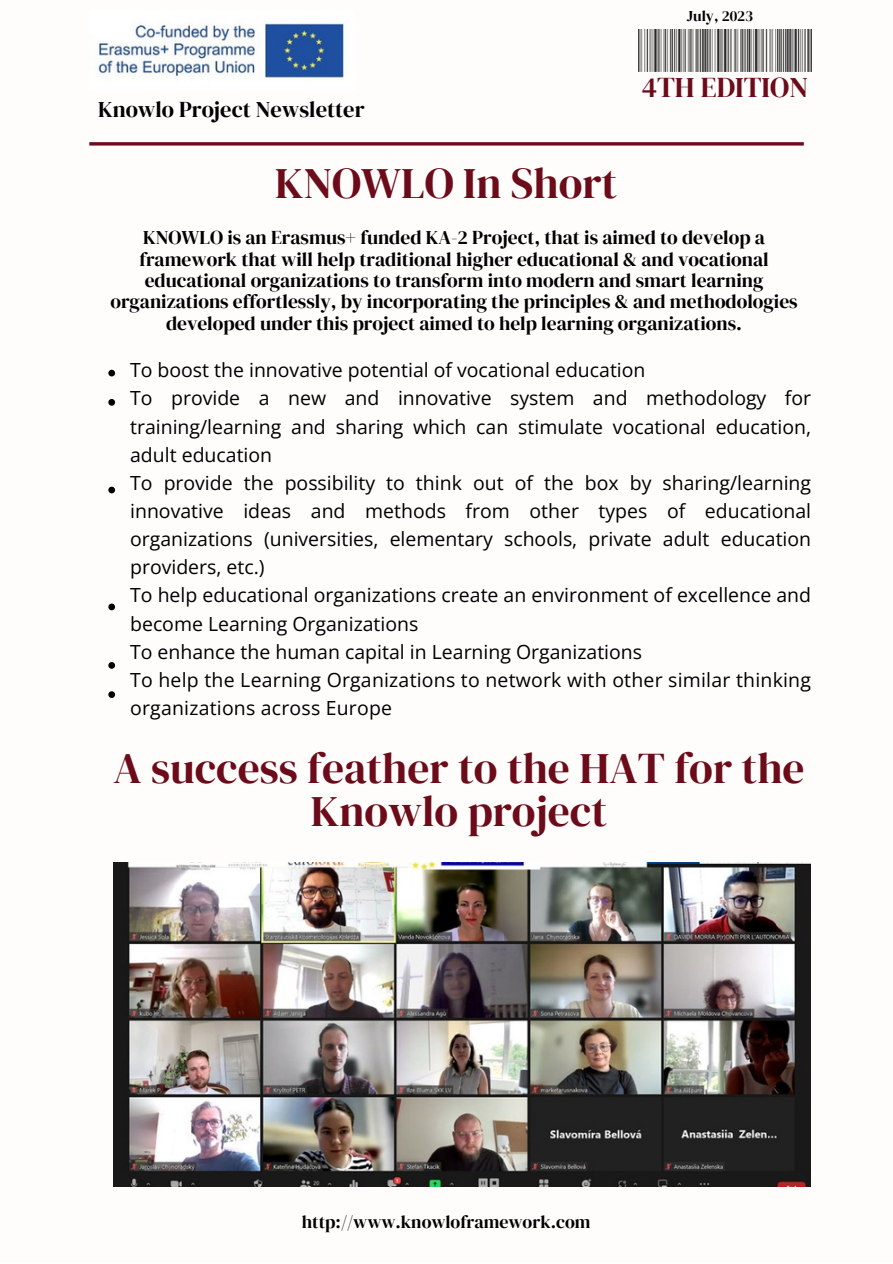
<style>
.page{position:relative;width:893px;height:1264px;background:#fff}
.page>*{position:absolute;margin:0;border:0;box-sizing:border-box;transform-origin:0 0}
.t1{font:43.5px/42.8px "DM Serif Display";color:#6c0b19;text-align:center}
.t2{font:28.5px "DM Serif Display";color:#6c0b19}
.t3{font:22.5px "DM Serif Display";color:#000}
.t4{font:19.5px/28.2px "Open Sans";color:#000;text-align:justify}
.t5{font:19.5px/21.3px "DM Serif Display";color:#000;text-align:center}
.t6{font:18px "DM Serif Display";color:#000}
.t7{font:15px "DM Serif Display";color:#000}
</style>
<div class="page">
<div style="left:0;top:0;width:892px;height:1262px;background:#fffdfb"></div>
<hr style="left:89px;top:142px;width:714px;height:3px;background:#6c0b19">
<svg style="left:108px;top:370px;width:7px;height:6px"></svg>
<svg style="left:108px;top:399px;width:7px;height:7px"></svg>
<svg style="left:108px;top:486px;width:7px;height:7px"></svg>
<svg style="left:108px;top:603px;width:7px;height:7px"></svg>
<svg style="left:108px;top:662px;width:7px;height:6px"></svg>
<svg style="left:108px;top:691px;width:7px;height:7px"></svg>
<img style="left:98px;top:23px;width:246px;height:55px">
<img style="left:638px;top:30px;width:173px;height:41px">
<img style="left:113px;top:862px;width:697px;height:324px">
<p class="t7" style="left:686px;top:6px;width:68px">July, 2023</p>
<p class="t3" style="left:98px;top:93px;width:268px">Knowlo Project Newsletter</p>
<p class="t1" style="left:275px;top:162px;width:343px">KNOWLO In Short</p>
<p class="t2" style="left:641px;top:68px;width:168px">4TH EDITION</p>
<p class="t5" style="left:110px;top:227px;width:688px">KNOWLO is an Erasmus+ funded KA-2 Project, that is aimed to develop a framework that will help traditional higher educational &amp; and vocational educational organizations to transform into modern and smart learning organizations effortlessly, by incorporating the principles &amp; and methodologies developed under this project aimed to help learning organizations.</p>
<p class="t4" style="left:130px;top:355px;width:517px">To boost the innovative potential of vocational education</p>
<p class="t4" style="left:130px;top:384px;width:682px">To provide a new and innovative system and methodology for training/learning and sharing which can stimulate vocational education, adult education</p>
<p class="t4" style="left:130px;top:468px;width:682px">To provide the possibility to think out of the box by sharing/learning innovative ideas and methods from other types of educational organizations (universities, elementary schools, private adult education providers, etc.)</p>
<p class="t4" style="left:130px;top:580px;width:682px">To help educational organizations create an environment of excellence and become Learning Organizations</p>
<p class="t4" style="left:130px;top:637px;width:513px">To enhance the human capital in Learning Organizations</p>
<p class="t4" style="left:130px;top:665px;width:682px">To help the Learning Organizations to network with other similar thinking organizations across Europe</p>
<p class="t1" style="left:113px;top:746px;width:692px">A success feather to the HAT for the<br>Knowlo project</p>
<p class="t6" style="left:302px;top:1209px;width:290px">http://www.knowloframework.com</p>
</div>
